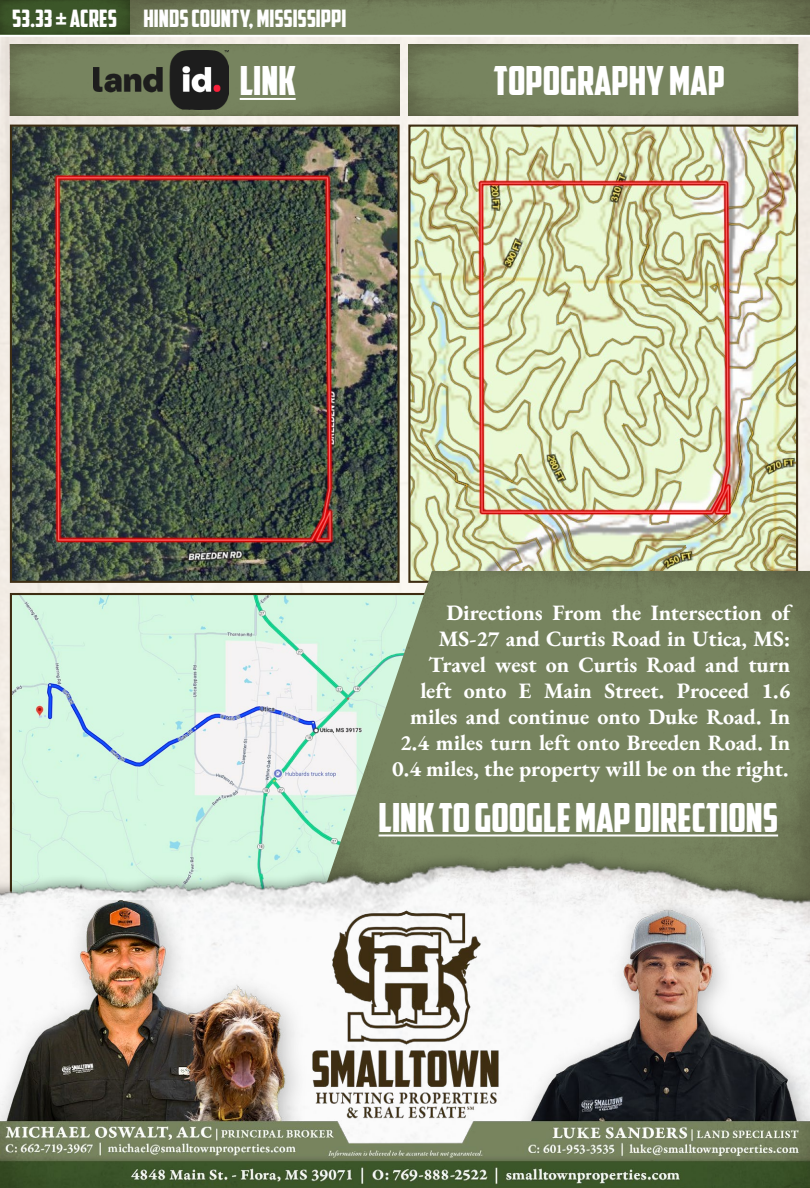
<style>
.page{position:relative;width:810px;height:1188px;background:#fff}
.page>*{position:absolute;margin:0;border:0;box-sizing:border-box;transform-origin:0 0}
.t1{font:40px "American Captain";color:#fff}
.t2{font:24px "American Captain";color:#fff}
.t3{font:22px/26px "EB Garamond";color:#fff;text-align:right}
</style>
<div class="page">
<img style="left:0;top:37px;width:810px;height:775px">
<img style="left:130px;top:0;width:680px;height:35px">
<div style="left:0;top:0;width:130px;height:35px;background:#3c5629"></div>
<img style="left:13px;top:128px;width:384px;height:452px">
<div style="left:10px;top:125px;width:390px;height:458px;border:2px solid #3d2d12"></div>
<img style="left:411px;top:128px;width:384px;height:443px">
<div style="left:408px;top:125px;width:390px;height:458px;border:2px solid #3d2d12"></div>
<img style="left:13px;top:596px;width:305px;height:216px">
<img style="left:10px;top:45px;width:390px;height:71px">
<img style="left:408px;top:45px;width:390px;height:71px">
<img style="left:318px;top:571px;width:492px;height:241px">
<hr style="left:240px;top:98px;width:56px;height:2px;background:#fff">
<img style="left:94px;top:51px;width:135px;height:58px">
<img style="left:0;top:812px;width:810px;height:88px">
<img style="left:0;top:900px;width:810px;height:288px">
<p class="t2" style="left:12px;top:4px;width:336px">53.33 ± ACRES HINDS COUNTY, MISSISSIPPI</p>
<h1 class="t1" style="left:240px;top:57px;width:57px">LINK</h1>
<h1 class="t1" style="left:494px;top:56px;width:233px">TOPOGRAPHY MAP</h1>
<p class="t3" style="left:392px;top:600px;width:400px">Directions From the Intersection of MS-27 and Curtis Road in Utica, MS:<br>Travel west on Curtis Road and turn left onto E Main Street. Proceed 1.6 miles and continue onto Duke Road. In 2.4 miles turn left onto Breeden Road. In 0.4 miles, the property will be on the right.</p>
<h1 class="t1" style="left:379px;top:793px;width:401px">LINK TO GOOGLE MAP DIRECTIONS</h1>
</div>
